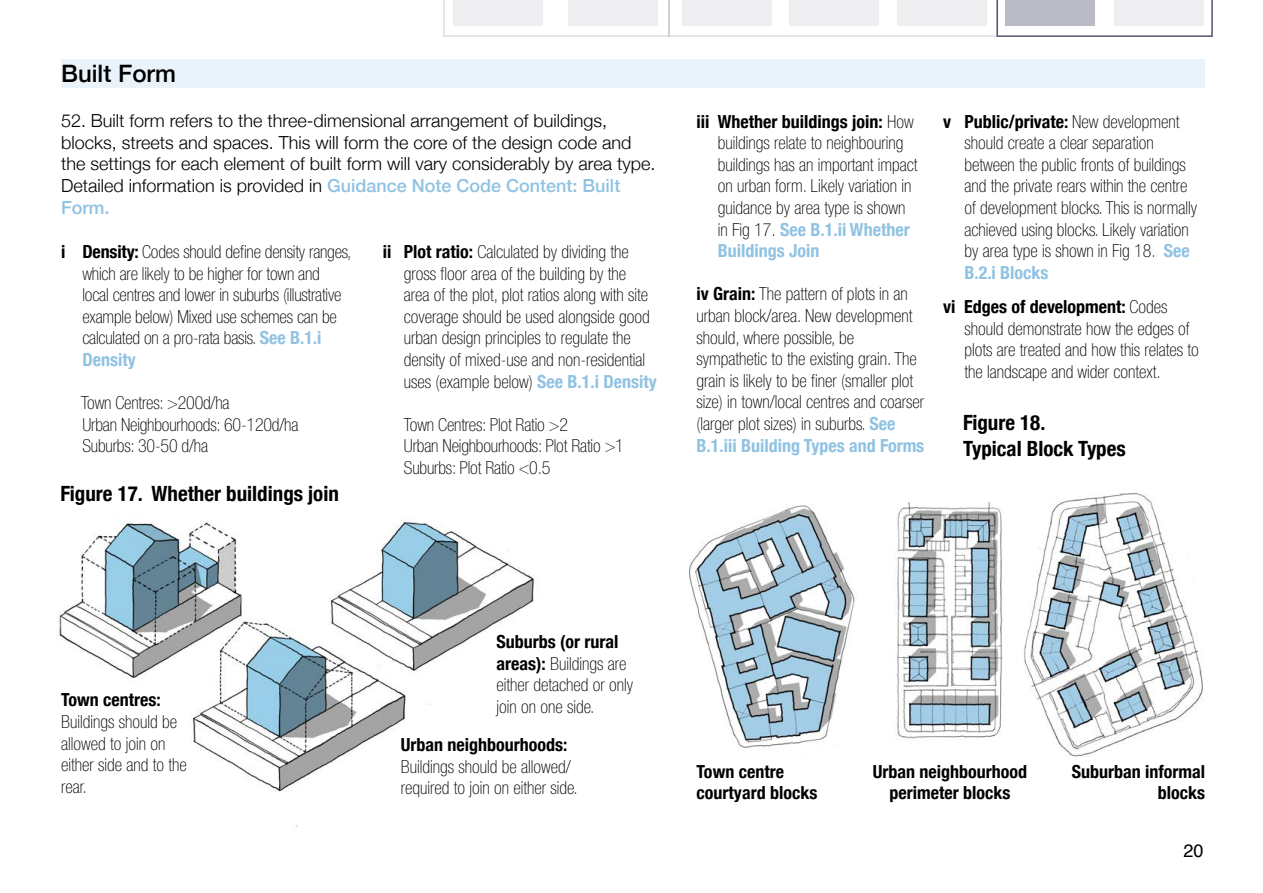
<style>
.page{position:relative;width:1263px;height:893px;background:#fff}
.page>*{position:absolute;margin:0;border:0;box-sizing:border-box;transform-origin:0 0}
.t1{font:500 24px "Helvetica Neue";color:#000}
.t2{font:700 condensed 21px "Helvetica Neue";color:#000}
.t3{font:100 condensed 18px/21.6px "Helvetica Neue LT Std";color:#000}
.t4{font:300 18px "Helvetica Neue";color:#000}
.t5{font:700 condensed 18px/21.6px "Helvetica Neue";color:#000;text-align:center}
.t6{font:700 condensed 18px "Helvetica Neue";color:#90c2e2}
.t7{font:500 18px "Helvetica Neue";color:#90c2e2}
.t8{font:18px "Helvetica";color:#000}
.s1{font-family:"Helvetica Neue LT Std";font-weight:100}
.s2{font-weight:500;color:#90c2e2}
.s3{font-family:"Helvetica Neue LT Std";font-weight:100;color:#000}
.s4{font-family:"Helvetica Neue";font-weight:700}
.s5{font-family:"Helvetica Neue";font-weight:700;color:#90c2e2}
</style>
<div class="page">
<div style="left:61px;top:59px;width:1144px;height:28px;background:#e9f3f9"></div>
<svg style="left:443px;top:0;width:770px;height:37px"></svg>
<img style="left:1024px;top:493px;width:179px;height:264px">
<img style="left:897px;top:503px;width:106px;height:236px">
<img style="left:58px;top:522px;width:184px;height:156px">
<img style="left:689px;top:505px;width:167px;height:243px">
<img style="left:191px;top:608px;width:214px;height:219px">
<img style="left:328px;top:522px;width:206px;height:188px">
<p class="t1" style="left:61px;top:54px;width:116px">Built Form</p>
<p class="t4" style="left:61px;top:106px;width:547px">52. Built form refers to the three-dimensional arrangement of buildings,</p>
<p class="t5" style="left:696px;top:110px;width:219px">iii Whether buildings join: <span class="s1">How</span></p>
<p class="t5" style="left:943px;top:110px;width:9px">v</p>
<p class="t5" style="left:964px;top:110px;width:217px">Public/private: <span class="s1">New development</span></p>
<p class="t4" style="left:61px;top:128px;width:572px">blocks, streets and spaces. This will form the core of the design code and</p>
<p class="t3" style="left:718px;top:132px;width:187px">buildings relate to neighbouring</p>
<p class="t3" style="left:964px;top:132px;width:191px">should create a clear separation</p>
<p class="t4" style="left:61px;top:150px;width:596px">the settings for each element of built form will vary considerably by area type.</p>
<p class="t3" style="left:718px;top:153px;width:201px">buildings has an important impact</p>
<p class="t3" style="left:964px;top:153px;width:223px">between the public fronts of buildings</p>
<p class="t4" style="left:61px;top:171px;width:561px">Detailed information is provided in <span class="s2">Guidance Note Code Content: Built</span></p>
<p class="t3" style="left:718px;top:175px;width:195px">on urban form. Likely variation in</p>
<p class="t3" style="left:964px;top:175px;width:225px">and the private rears within the centre</p>
<p class="t7" style="left:61px;top:193px;width:50px">Form.</p>
<p class="t3" style="left:718px;top:197px;width:189px">guidance by area type is shown</p>
<p class="t3" style="left:964px;top:197px;width:234px">of development blocks. This is normally</p>
<p class="t6" style="left:718px;top:218px;width:193px"><span class="s3">in Fig 17.</span> See B.1.ii Whether</p>
<p class="t3" style="left:964px;top:218px;width:226px">achieved using blocks. Likely variation</p>
<p class="t5" style="left:61px;top:240px;width:6px">i</p>
<p class="t3" style="left:82px;top:241px;width:270px"><span class="s4">Density:</span> Codes should defne density ranges,</p>
<p class="t5" style="left:383px;top:240px;width:10px">ii</p>
<p class="t3" style="left:404px;top:241px;width:226px"><span class="s4">Plot ratio:</span> Calculated by dividing the</p>
<p class="t6" style="left:718px;top:240px;width:103px">Buildings Join</p>
<p class="t3" style="left:964px;top:240px;width:227px">by area type is shown in Fig 18. <span class="s5">See</span></p>
<p class="t3" style="left:82px;top:262px;width:239px">which are likely to be higher for town and</p>
<p class="t3" style="left:404px;top:262px;width:224px">gross foor area of the building by the</p>
<p class="t6" style="left:964px;top:261px;width:86px">B.2.i Blocks</p>
<p class="t3" style="left:82px;top:284px;width:261px">local centres and lower in suburbs (illustrative example below) Mixed use schemes can be calculated on a pro-rata basis. <span class="s5">See B.1.i Density</span></p>
<p class="t3" style="left:404px;top:284px;width:254px">area of the plot, plot ratios along with site coverage should be used alongside good urban design principles to regulate the density of mixed-use and non-residential uses (example below) <span class="s5">See B.1.i Density</span></p>
<p class="t3" style="left:696px;top:283px;width:222px"><span class="s4">iv Grain:</span> The pattern of plots in an urban block/area. New development should, where possible, be sympathetic to the existing grain. The grain is likely to be fner (smaller plot</p>
<p class="t3" style="left:964px;top:296px;width:236px;text-indent:-21px"><span class="s4">vi Edges of development:</span> Codes should demonstrate how the edges of plots are treated and how this relates to the landscape and wider context.</p>
<p class="t3" style="left:81px;top:392px;width:150px">Town Centres: &gt;200d/ha</p>
<p class="t3" style="left:696px;top:391px;width:229px">size) in town/local centres and coarser</p>
<p class="t3" style="left:82px;top:413px;width:217px">Urban Neighbourhoods: 60-120d/ha</p>
<p class="t3" style="left:404px;top:413px;width:166px">Town Centres: Plot Ratio &gt;2</p>
<p class="t3" style="left:696px;top:413px;width:200px">(larger plot sizes) in suburbs. <span class="s5">See</span></p>
<p class="t2" style="left:963px;top:410px;width:84px">Figure 18.</p>
<p class="t3" style="left:82px;top:435px;width:127px">Suburbs: 30-50 d/ha</p>
<p class="t3" style="left:404px;top:435px;width:221px">Urban Neighbourhoods: Plot Ratio &gt;1<br>Suburbs: Plot Ratio &lt;0.5</p>
<p class="t2" style="left:61px;top:481px;width:280px">Figure 17. Whether buildings join</p>
<p class="t3" style="left:61px;top:689px;width:127px"><span class="s4">Town centres:<br></span>Buildings should be allowed to join on either side and to the rear.</p>
<p class="t3" style="left:496px;top:631px;width:138px"><span class="s4">Suburbs (or rural areas):</span> Buildings are either detached or only join on one side.</p>
<p class="t3" style="left:401px;top:734px;width:178px"><span class="s4">Urban neighbourhoods:<br></span>Buildings should be allowed/ required to join on either side.</p>
<p class="t6" style="left:696px;top:434px;width:229px">B.1.iii Building Types and Forms</p>
<p class="t2" style="left:963px;top:435px;width:164px">Typical Block Types</p>
<p class="t5" style="left:696px;top:760px;width:89px">Town centre</p>
<p class="t5" style="left:1072px;top:760px;width:135px">Suburban informal</p>
<p class="t5" style="left:696px;top:782px;width:122px">courtyard blocks</p>
<p class="t5" style="left:1158px;top:782px;width:49px">blocks</p>
<p class="t5" style="left:873px;top:760px;width:156px">Urban neighbourhood perimeter blocks</p>
<p class="t8" style="left:1183px;top:837px;width:22px">20</p>
</div>
